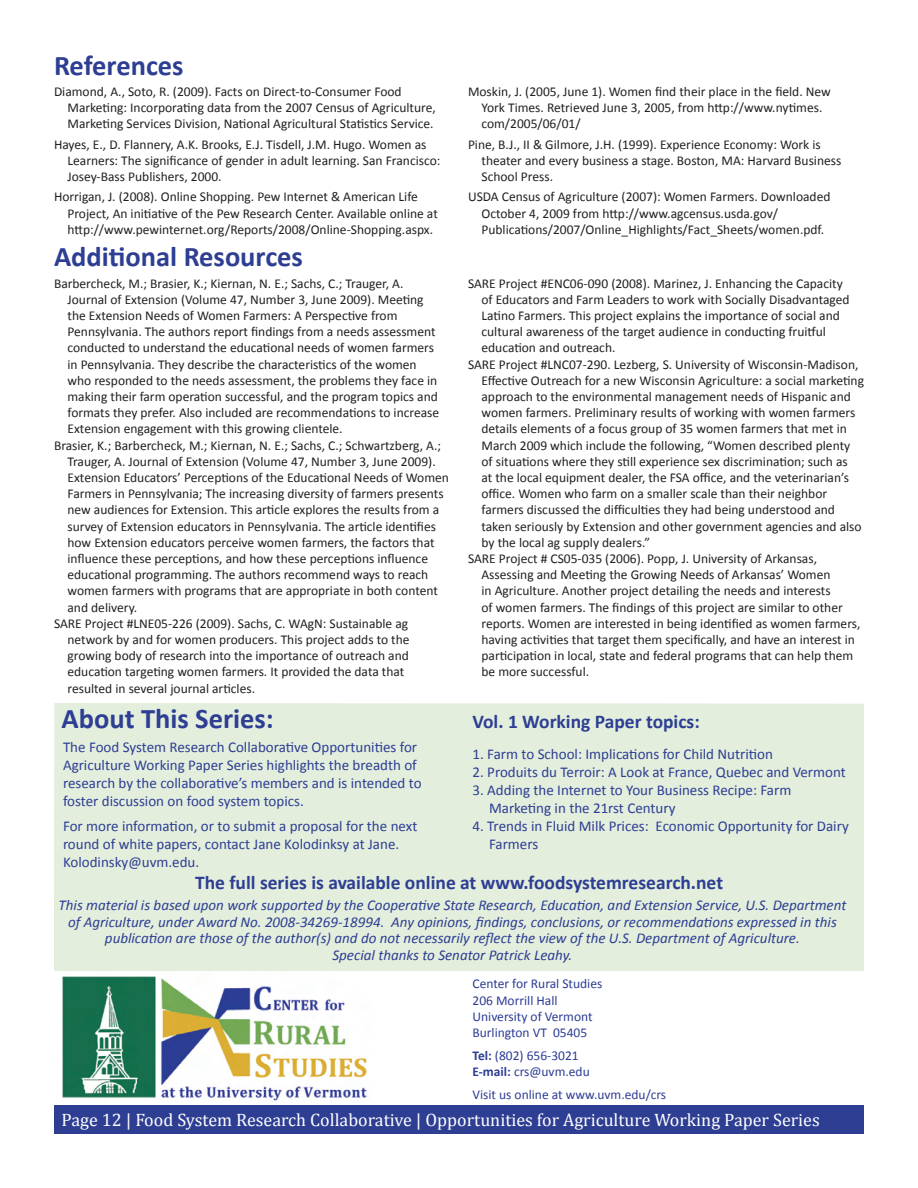
<style>
.page{position:relative;width:918px;height:1188px;background:#fff}
.page>*{position:absolute;margin:0;border:0;box-sizing:border-box;transform-origin:0 0}
.t1{font:700 28.5px "Calibri";color:#2d3e93}
.t2{font:700 19.5px "Calibri";color:#2d3e93}
.t3{font:18px "Cambria";color:#fff}
.t4{font:15px/18px "Calibri";color:#2d3e93}
.t5{font:italic 15px/16.5px "Calibri";color:#2d3e93;text-align:center}
.t6{font:13.5px/16.2px "Calibri";color:#231f20}
.t7{font:13.5px/16.2px "Calibri";color:#2d3d94}
.s1{font-weight:700}
</style>
<div class="page">
<div style="left:54px;top:1105px;width:810px;height:29px;background:#2d3e93"></div>
<img style="left:62px;top:976px;width:305px;height:125px">
<div style="left:54px;top:703px;width:810px;height:268px;background:#e3eedd"></div>
<p class="t1" style="left:54px;top:48px;width:131px">References</p>
<p class="t6" style="left:68px;top:82px;width:370px;text-indent:-14px">Diamond, A., Soto, R. (2009). Facts on Direct-to-Consumer Food<br>Marketing: Incorporating data from the 2007 Census of Agriculture,<br>Marketing Services Division, National Agricultural Statistics Service.</p>
<p class="t6" style="left:68px;top:135px;width:374px;text-indent:-14px">Hayes, E., D. Flannery, A.K. Brooks, E.J. Tisdell, J.M. Hugo. Women as<br>Learners: The significance of gender in adult learning. San Francisco:<br>Josey-Bass Publishers, 2000.</p>
<p class="t6" style="left:68px;top:188px;width:372px;text-indent:-14px">Horrigan, J. (2008). Online Shopping. Pew Internet &amp; American Life<br>Project, An initiative of the Pew Research Center. Available online at http://www.pewinternet.org/Reports/2008/Online-Shopping.aspx.</p>
<p class="t1" style="left:54px;top:239px;width:250px">Additional Resources</p>
<p class="t6" style="left:68px;top:274px;width:373px;text-indent:-14px">Barbercheck, M.; Brasier, K.; Kiernan, N. E.; Sachs, C.; Trauger, A.<br>Journal of Extension (Volume 47, Number 3, June 2009). Meeting the Extension Needs of Women Farmers: A Perspective from Pennsylvania. The authors report findings from a needs assessment conducted to understand the educational needs of women farmers in Pennsylvania. They describe the characteristics of the women who responded to the needs assessment, the problems they face in making their farm operation successful, and the program topics and formats they prefer. Also included are recommendations to increase Extension engagement with this growing clientele.</p>
<p class="t6" style="left:68px;top:436px;width:383px;text-indent:-14px">Brasier, K.; Barbercheck, M.; Kiernan, N. E.; Sachs, C.; Schwartzberg, A.; Trauger, A. Journal of Extension (Volume 47, Number 3, June 2009).<br>Extension Educators’ Perceptions of the Educational Needs of Women Farmers in Pennsylvania; The increasing diversity of farmers presents new audiences for Extension. This article explores the results from a survey of Extension educators in Pennsylvania. The article identifies how Extension educators perceive women farmers, the factors that influence these perceptions, and how these perceptions influence educational programming. The authors recommend ways to reach women farmers with programs that are appropriate in both content and delivery.</p>
<p class="t6" style="left:68px;top:615px;width:344px;text-indent:-14px">SARE Project #LNE05-226 (2009). Sachs, C. WAgN: Sustainable ag network by and for women producers. This project adds to the growing body of research into the importance of outreach and education targeting women farmers. It provided the data that resulted in several journal articles.</p>
<p class="t6" style="left:482px;top:82px;width:351px;text-indent:-14px">Moskin, J. (2005, June 1). Women find their place in the field. New<br>York Times. Retrieved June 3, 2005, from http://www.nytimes. com/2005/06/01/</p>
<p class="t6" style="left:482px;top:135px;width:361px;text-indent:-14px">Pine, B.J., II &amp; Gilmore, J.H. (1999). Experience Economy: Work is theater and every business a stage. Boston, MA: Harvard Business<br>School Press.</p>
<p class="t6" style="left:482px;top:188px;width:350px;text-indent:-14px">USDA Census of Agriculture (2007): Women Farmers. Downloaded<br>October 4, 2009 from http://www.agcensus.usda.gov/<br>Publications/2007/Online_Highlights/Fact_Sheets/women.pdf.</p>
<p class="t6" style="left:482px;top:274px;width:370px;text-indent:-14px">SARE Project #ENC06-090 (2008). Marinez, J. Enhancing the Capacity of Educators and Farm Leaders to work with Socially Disadvantaged Latino Farmers. This project explains the importance of social and cultural awareness of the target audience in conducting fruitful education and outreach.</p>
<p class="t6" style="left:482px;top:355px;width:384px;text-indent:-14px">SARE Project #LNC07-290. Lezberg, S. University of Wisconsin-Madison, Effective Outreach for a new Wisconsin Agriculture: a social marketing approach to the environmental management needs of Hispanic and women farmers. Preliminary results of working with women farmers details elements of a focus group of 35 women farmers that met in March 2009 which include the following, “Women described plenty of situations where they still experience sex discrimination; such as<br>at the local equipment dealer, the FSA office, and the veterinarian’s office. Women who farm on a smaller scale than their neighbor farmers discussed the difficulties they had being understood and taken seriously by Extension and other government agencies and also by the local ag supply dealers.”</p>
<p class="t6" style="left:482px;top:550px;width:380px;text-indent:-14px">SARE Project # CS05-035 (2006). Popp, J. University of Arkansas, Assessing and Meeting the Growing Needs of Arkansas’ Women<br>in Agriculture. Another project detailing the needs and interests<br>of women farmers. The findings of this project are similar to other reports. Women are interested in being identified as women farmers, having activities that target them specifically, and have an interest in participation in local, state and federal programs that can help them be more successful.</p>
<p class="t1" style="left:62px;top:701px;width:214px">About This Series:</p>
<p class="t4" style="left:63px;top:737px;width:360px">The Food System Research Collaborative Opportunities for Agriculture Working Paper Series highlights the breadth of research by the collaborative’s members and is intended to foster discussion on food system topics.</p>
<p class="t4" style="left:63px;top:816px;width:356px">For more information, or to submit a proposal for the next round of white papers, contact Jane Kolodinksy at Jane.<br>Kolodinsky@uvm.edu.</p>
<p class="t2" style="left:195px;top:870px;width:530px">The full series is available online at www.foodsystemresearch.net</p>
<p class="t2" style="left:472px;top:709px;width:229px">Vol. 1 Working Paper topics:</p>
<p class="t4" style="left:472px;top:745px;width:302px">1. Farm to School: Implications for Child Nutrition</p>
<p class="t4" style="left:472px;top:763px;width:375px">2. Produits du Terroir: A Look at France, Quebec and Vermont</p>
<p class="t4" style="left:489px;top:781px;width:304px;text-indent:-16px">3. Adding the Internet to Your Business Recipe: Farm<br>Marketing in the 21rst Century</p>
<p class="t4" style="left:489px;top:817px;width:361px;text-indent:-16px">4. Trends in Fluid Milk Prices: Economic Opportunity for Dairy<br>Farmers</p>
<p class="t5" style="left:59px;top:896px;width:789px">This material is based upon work supported by the Cooperative State Research, Education, and Extension Service, U.S. Department of Agriculture, under Award No. 2008-34269-18994. Any opinions, findings, conclusions, or recommendations expressed in this publication are those of the author(s) and do not necessarily reflect the view of the U.S. Department of Agriculture.</p>
<p class="t5" style="left:332px;top:946px;width:241px">Special thanks to Senator Patrick Leahy.</p>
<p class="t7" style="left:472px;top:975px;width:131px">Center for Rural Studies<br>206 Morrill Hall</p>
<p class="t7" style="left:473px;top:1008px;width:122px">University of Vermont</p>
<p class="t7" style="left:473px;top:1024px;width:116px">Burlington VT 05405</p>
<p class="t7" style="left:473px;top:1047px;width:108px"><span class="s1">Tel:</span> (802) 656-3021</p>
<p class="t7" style="left:473px;top:1063px;width:119px"><span class="s1">E-mail:</span> crs@uvm.edu</p>
<p class="t7" style="left:473px;top:1086px;width:195px">Visit us online at www.uvm.edu/crs</p>
<h3 class="t3" style="left:62px;top:1110px;width:760px">Page 12 | Food System Research Collaborative | Opportunities for Agriculture Working Paper Series</h3>
</div>
